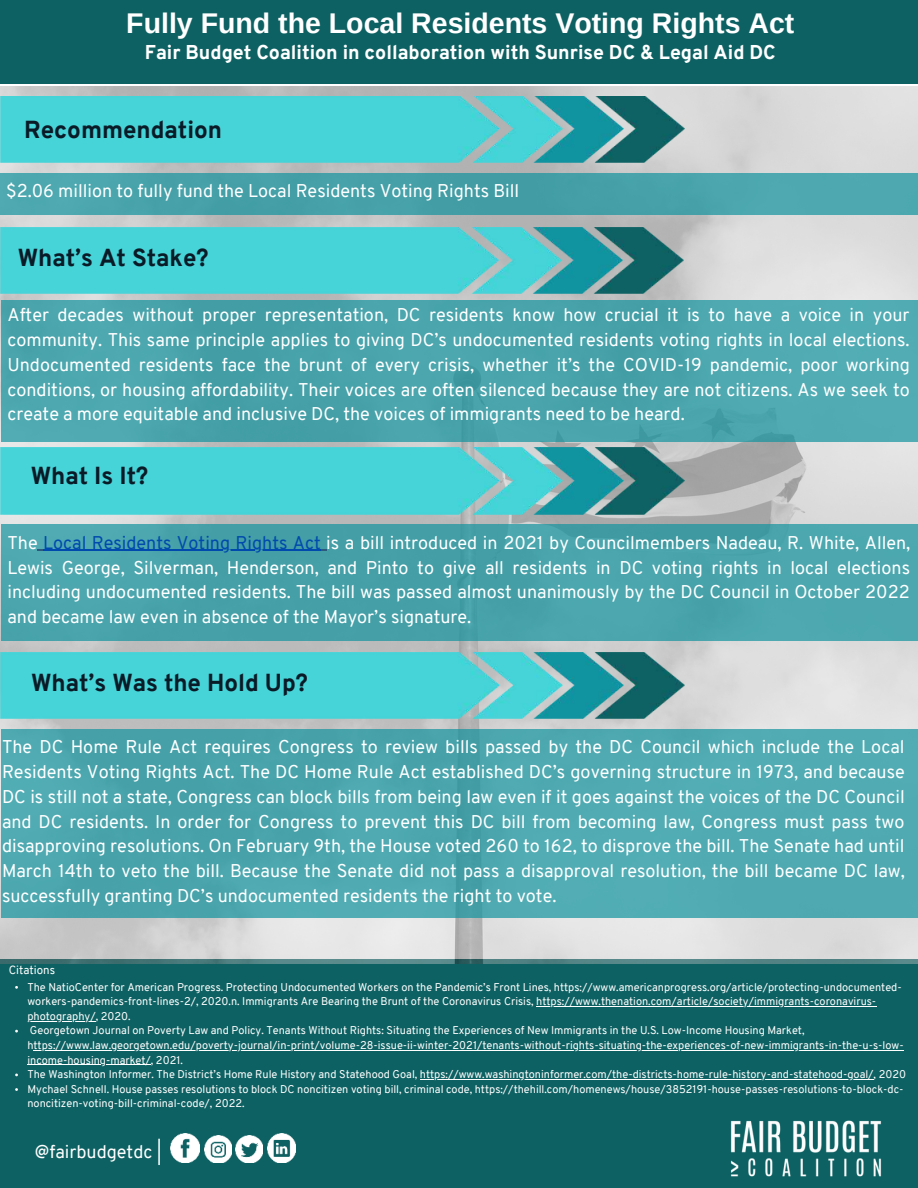
<style>
.page{position:relative;width:918px;height:1188px;background:#fff}
.page>*{position:absolute;margin:0;border:0;box-sizing:border-box;transform-origin:0 0}
.t1{font:700 28.5px "Arimo";color:#fff}
.t2{font:800 24px "Overpass";color:#0a1b28}
.t3{font:800 19.5px "Overpass";color:#fff}
.t4{font:18px/24.8px "Overpass";color:#fff;text-align:justify}
.t5{font:11.55px "Overpass";color:#fff}
.t6{font:10.95px/14.5px "Overpass";color:#fff}
.s1{color:#004aad}
</style>
<div class="page">
<div style="left:0;top:959px;width:918px;height:229px;background:#0e6163"></div>
<img style="left:730px;top:1120px;width:151px;height:57px">
<img style="left:171px;top:1134px;width:28px;height:28px">
<img style="left:267px;top:1134px;width:28px;height:28px">
<img style="left:236px;top:1135px;width:27px;height:27px">
<img style="left:204px;top:1135px;width:27px;height:27px">
<img style="left:0;top:87px;width:917px;height:876px">
<div style="left:0;top:0;width:918px;height:83px;background:#0e6163"></div>
<div style="left:0;top:174px;width:918px;height:41px;background:#46a1a9"></div>
<div style="left:1px;top:525px;width:917px;height:116px;background:#48a3ab"></div>
<div style="left:1px;top:301px;width:917px;height:140px;background:#4aa5ac"></div>
<img style="left:0;top:227px;width:684px;height:67px">
<img style="left:1px;top:448px;width:684px;height:66px">
<img style="left:1px;top:96px;width:684px;height:66px">
<hr style="left:43px;top:550px;width:278px;height:1px;background:#004aad">
<hr style="left:536px;top:1006px;width:340px;height:1px;background:#fff">
<hr style="left:27px;top:1021px;width:69px;height:1px;background:#fff">
<hr style="left:34px;top:1050px;width:870px;height:1px;background:#fff">
<hr style="left:27px;top:1064px;width:124px;height:1px;background:#fff">
<hr style="left:420px;top:1079px;width:454px;height:1px;background:#fff">
<img style="left:1px;top:652px;width:684px;height:67px">
<div style="left:1px;top:729px;width:917px;height:188px;background:#4ea9b1"></div>
<h1 class="t1" style="left:126px;top:4px;width:670px">Fully Fund the Local Residents Voting Rights Act</h1>
<p class="t3" style="left:145px;top:39px;width:632px">Fair Budget Coalition in collaboration with Sunrise DC &amp; Legal Aid DC</p>
<h2 class="t2" style="left:24px;top:112px;width:200px">Recommendation</h2>
<p class="t4" style="left:6px;top:178px;width:515px">$2.06 million to fully fund the Local Residents Voting Rights Bill</p>
<h2 class="t2" style="left:18px;top:240px;width:192px">What’s At Stake?</h2>
<p class="t4" style="left:7px;top:303px;width:904px">After decades without proper representation, DC residents know how crucial it is to have a voice in your community. This same principle applies to giving DC’s undocumented residents voting rights in local elections.<br>Undocumented residents face the brunt of every crisis, whether it’s the COVID-19 pandemic, poor working conditions, or housing affordability. Their voices are often silenced because they are not citizens. As we seek to create a more equitable and inclusive DC, the voices of immigrants need to be heard.</p>
<h2 class="t2" style="left:31px;top:458px;width:119px">What Is It?</h2>
<p class="t4" style="left:7px;top:530px;width:904px">The <span class="s1">Local Residents Voting Rights Act</span> is a bill introduced in 2021 by Councilmembers Nadeau, R. White, Allen, Lewis George, Silverman, Henderson, and Pinto to give all residents in DC voting rights in local elections including undocumented residents. The bill was passed almost unanimously by the DC Council in October 2022 and became law even in absence of the Mayor’s signature.</p>
<h2 class="t2" style="left:31px;top:665px;width:278px">What’s Was the Hold Up?</h2>
<p class="t4" style="left:2px;top:735px;width:904px">The DC Home Rule Act requires Congress to review bills passed by the DC Council which include the Local Residents Voting Rights Act. The DC Home Rule Act established DC’s governing structure in 1973, and because DC is still not a state, Congress can block bills from being law even if it goes against the voices of the DC Council and DC residents. In order for Congress to prevent this DC bill from becoming law, Congress must pass two disapproving resolutions. On February 9th, the House voted 260 to 162, to disprove the bill. The Senate had until March 14th to veto the bill. Because the Senate did not pass a disapproval resolution, the bill became DC law, successfully granting DC’s undocumented residents the right to vote.</p>
<p class="t5" style="left:9px;top:962px;width:48px">Citations</p>
<p class="t6" style="left:27px;top:979px;width:880px">The NatioCenter for American Progress. Protecting Undocumented Workers on the Pandemic’s Front Lines, https://www.americanprogress.org/article/protecting-undocumented&shy;workers-pandemics-front-lines-2/, 2020.n. Immigrants Are Bearing the Brunt of the Coronavirus Crisis, https://www.thenation.com/article/society/immigrants-coronavirus&shy;photography/, 2020.<br>Georgetown Journal on Poverty Law and Policy. Tenants Without Rights: Situating the Experiences of New Immigrants in the U.S. Low-Income Housing Market, https://www.law.georgetown.edu/poverty-journal/in-print/volume-28-issue-ii-winter-2021/tenants-without-rights-situating-the-experiences-of-new-immigrants-in-the-u-s-low&shy;income-housing-market/, 2021.<br>The Washington Informer. The District’s Home Rule History and Statehood Goal, https://www.washingtoninformer.com/the-districts-home-rule-history-and-statehood-goal/, 2020<br>Mychael Schnell. House passes resolutions to block DC noncitizen voting bill, criminal code, https://thehill.com/homenews/house/3852191-house-passes-resolutions-to-block-dc&shy;noncitizen-voting-bill-criminal-code/, 2022.</p>
<p class="t4" style="left:35px;top:1139px;width:128px">@fairbudgetdc |</p>
</div>
